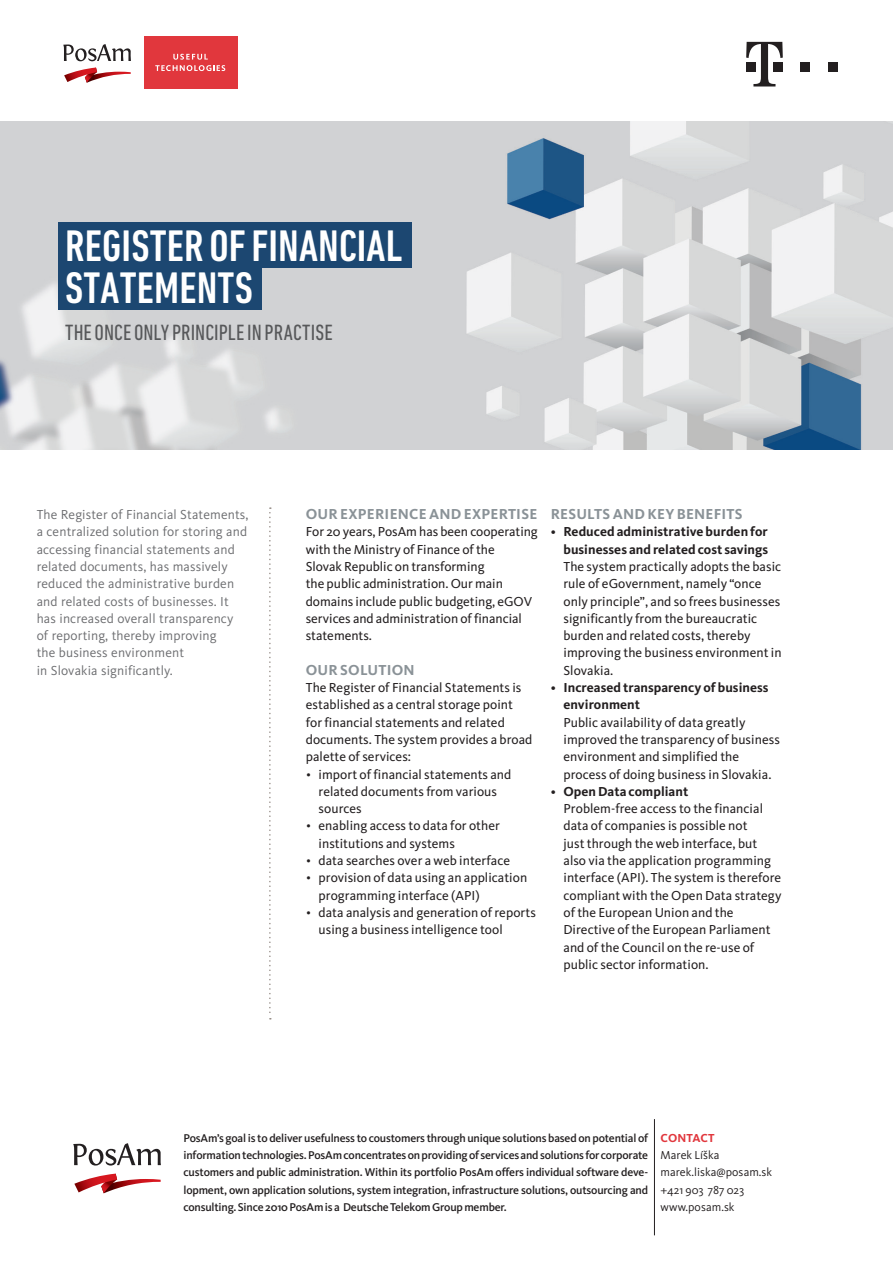
<style>
.page{position:relative;width:893px;height:1263px;background:#fff}
.page>*{position:absolute;margin:0;border:0;box-sizing:border-box;transform-origin:0 0}
.P-HLAVNY_TITULOK{font:500 condensed 45px/42px "DIN Next LT Pro";letter-spacing:.005em;color:#fff}
.P-VELKY_CITAT{font:condensed 22.5px "DIN Next LT Pro";letter-spacing:.005em;color:#57585a}
.P-TEXT_ODS{font:700 15px "Kievit Pro";letter-spacing:.015em;color:#8a9297}
.P-TEXT_ODS-2{font:13.5px/17.2px "Kievit Pro";letter-spacing:.005em;color:#231f20}
.P-TITULOK-2{font:13.5px/17.2px "Kievit Pro";letter-spacing:.01em;color:#6c6d70}
.P-TEXT_ODS-3{font:700 13.5px/17.2px "Kievit Pro";letter-spacing:.005em;color:#231f20;text-align:right}
.P-TEXT{font:12px "Kievit Pro";letter-spacing:.005em;color:#231f20}
.P-TEXT-2{font:700 12px "Kievit Pro";letter-spacing:.005em;color:#e1373d}
.P-TEXT-3{font:500 11.7px/17.2px "Kievit Pro";letter-spacing:-.015em;color:#231f20;text-align:justify}
.s1{font-family:"DIN Next LT Pro";font-stretch:condensed}
.s2{font-weight:400}
</style>
<div class="page">
<img style="left:0;top:122px;width:893px;height:327px">
<div style="left:58px;top:222px;width:354px;height:46px;background:#1c4771"></div>
<div style="left:58px;top:268px;width:204px;height:41px;background:#1c4771"></div>
<svg style="left:269px;top:507px;width:2px;height:512px"></svg>
<div style="left:144px;top:37px;width:93px;height:52px;background:#e1373d"></div>
<svg style="left:155px;top:54px;width:70px;height:17px"></svg>
<svg style="left:64px;top:68px;width:67px;height:15px"></svg>
<svg style="left:63px;top:44px;width:68px;height:17px"></svg>
<svg style="left:74px;top:1173px;width:87px;height:20px"></svg>
<svg style="left:73px;top:1143px;width:88px;height:22px"></svg>
<div style="left:801px;top:62px;width:9px;height:9px;background:#231f20"></div>
<div style="left:828px;top:62px;width:9px;height:9px;background:#231f20"></div>
<svg style="left:746px;top:42px;width:37px;height:44px"></svg>
<hr style="left:654px;top:1119px;width:1px;height:116px;background:#231f20">
<p class="P-HLAVNY_TITULOK" style="left:65px;top:225px;width:339px">REGISTER OF FINANCIAL<br>STATEMENTS</p>
<p class="P-VELKY_CITAT" style="left:65px;top:319px;width:269px">THE ONCE ONLY PRINCIPLE IN PRACTISE</p>
<p class="P-TITULOK-2" style="left:37px;top:506px;width:213px">The Register of Financial Statements, a centralized solution for storing and accessing financial statements and related documents, has massively reduced the administrative burden and related costs of businesses. It has increased overall transparency<br>of reporting, thereby improving<br>the business environment<br>in Slovakia significantly.</p>
<p class="P-TEXT_ODS" style="left:306px;top:505px;width:233px">OUR EXPERIENCE AND EXPERTISE</p>
<p class="P-TEXT_ODS-2" style="left:306px;top:523px;width:234px">For 20 years, PosAm has been cooperating with the Ministry of Finance of the<br>Slovak Republic on transforming<br>the public administration. Our main domains include public budgeting, eGOV services and administration of financial statements.</p>
<p class="P-TEXT_ODS" style="left:306px;top:661px;width:110px">OUR SOLUTION</p>
<p class="P-TEXT_ODS-2" style="left:306px;top:679px;width:228px">The Register of Financial Statements is established as a central storage point for financial statements and related documents. The system provides a broad palette of services:</p>
<p class="P-TEXT_ODS-2" style="left:319px;top:765px;width:194px;text-indent:-13px"><span class="s1">•</span> import of financial statements and related documents from various sources</p>
<p class="P-TEXT_ODS-2" style="left:319px;top:817px;width:183px;text-indent:-13px"><span class="s1">•</span> enabling access to data for other institutions and systems</p>
<p class="P-TEXT_ODS-2" style="left:306px;top:852px;width:206px"><span class="s1">•</span> data searches over a web interface</p>
<p class="P-TEXT_ODS-2" style="left:319px;top:869px;width:210px;text-indent:-13px"><span class="s1">•</span> provision of data using an application programming interface (API)</p>
<p class="P-TEXT_ODS-2" style="left:319px;top:904px;width:219px;text-indent:-13px"><span class="s1">•</span> data analysis and generation of reports using a business intelligence tool</p>
<p class="P-TEXT_ODS" style="left:551px;top:505px;width:193px">RESULTS AND KEY BENEFITS</p>
<p class="P-TEXT_ODS-3" style="left:551px;top:523px;width:219px"><span class="s2">•</span> Reduced administrative burden for businesses and related cost savings</p>
<p class="P-TEXT_ODS-2" style="left:563px;top:558px;width:220px">The system practically adopts the basic rule of eGovernment, namely “once only principle”, and so frees businesses significantly from the bureaucratic burden and related costs, thereby improving the business environment in Slovakia.</p>
<p class="P-TEXT_ODS-3" style="left:563px;top:679px;width:207px;text-align:left;text-indent:-13px"><span class="s2">•</span> Increased transparency of business environment</p>
<p class="P-TEXT_ODS-2" style="left:563px;top:713px;width:218px">Public availability of data greatly improved the transparency of business environment and simplified the process of doing business in Slovakia.</p>
<p class="P-TEXT_ODS-3" style="left:551px;top:782px;width:139px"><span class="s2">•</span> Open Data compliant</p>
<p class="P-TEXT_ODS-2" style="left:563px;top:800px;width:220px">Problem-free access to the financial data of companies is possible not<br>just through the web interface, but also via the application programming interface (API). The system is therefore compliant with the Open Data strategy of the European Union and the Directive of the European Parliament and of the Council on the re-use of public sector information.</p>
<p class="P-TEXT-3" style="left:183px;top:1129px;width:466px">PosAm’s goal is to deliver usefulness to coustomers through unique solutions based on potential of information technologies. PosAm concentrates on providing of services and solutions for corporate customers and public administration. Within its portfolio PosAm offers individual software deve&shy;lopment, own application solutions, system integration, infrastructure solutions, outsourcing and consulting. Since 2010 PosAm is a Deutsche Telekom Group member.</p>
<p class="P-TEXT-2" style="left:661px;top:1130px;width:56px">CONTACT</p>
<p class="P-TEXT" style="left:661px;top:1148px;width:60px">Marek Líška</p>
<p class="P-TEXT" style="left:661px;top:1165px;width:113px">marek.liska@posam.sk</p>
<p class="P-TEXT" style="left:661px;top:1182px;width:85px">+421 903 787 023</p>
<p class="P-TEXT" style="left:661px;top:1200px;width:76px">www.posam.sk</p>
</div>
